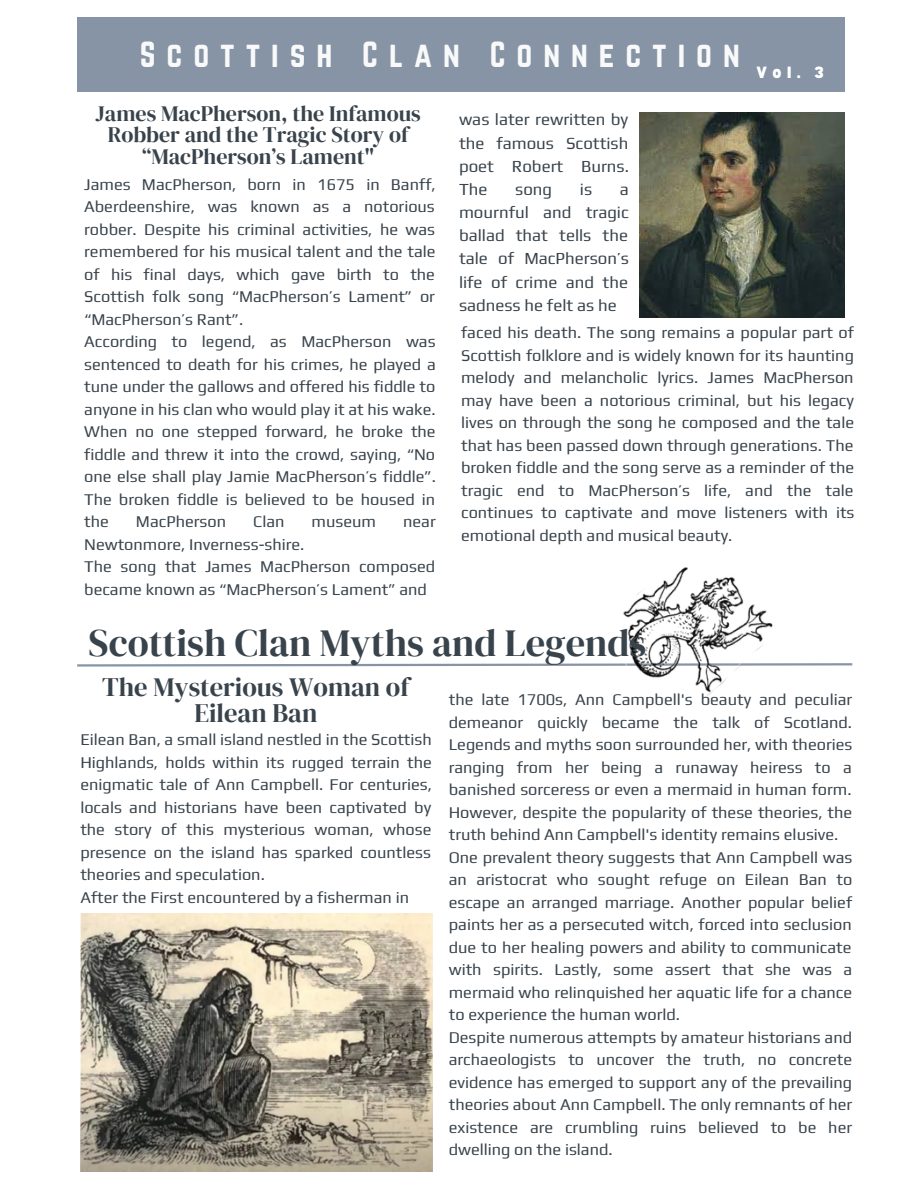
<style>
.page{position:relative;width:918px;height:1188px;background:#fff}
.page>*{position:absolute;margin:0;border:0;box-sizing:border-box;transform-origin:0 0}
.t1{font:38.55px "DM Serif Display";color:#39434c}
.t2{font:31.8px "Norwester";letter-spacing:.34em;color:#f9f9f9}
.t3{font:26.55px/25.8px "DM Serif Display";color:#39434c;text-align:center}
.t4{font:22.05px/21.3px "DM Serif Display";color:#39434c;text-align:center}
.t5{font:16.8px/23.1px "Play";color:#39434c;text-align:justify}
.t6{font:16.35px/22.5px "Play";color:#39434c;text-align:justify}
.t7{font:900 semi-condensed 15.9px "Bernoru";color:#fff}
</style>
<div class="page">
<div style="left:77px;top:17px;width:768px;height:75px;background:#8694a5"></div>
<svg style="left:77px;top:663px;width:776px;height:4px"></svg>
<img style="left:613px;top:567px;width:167px;height:129px">
<img style="left:640px;top:112px;width:204px;height:205px">
<img style="left:80px;top:913px;width:352px;height:259px">
<p class="t2" style="left:140px;top:35px;width:602px">SCOTTISH CLAN CONNECTION</p>
<p class="t4" style="left:96px;top:103px;width:327px">James MacPherson, the Infamous<br>Robber and the Tragic Story of “MacPherson’s Lament"</p>
<p class="t6" style="left:84px;top:172px;width:353px">James MacPherson, born in 1675 in Banff, Aberdeenshire, was known as a notorious robber. Despite his criminal activities, he was remembered for his musical talent and the tale of his final days, which gave birth to the Scottish folk song “MacPherson’s Lament” or “MacPherson’s Rant”.</p>
<p class="t6" style="left:84px;top:330px;width:353px">According to legend, as MacPherson was sentenced to death for his crimes, he played a tune under the gallows and offered his fiddle to anyone in his clan who would play it at his wake.<br>When no one stepped forward, he broke the fiddle and threw it into the crowd, saying, “No one else shall play Jamie MacPherson’s fiddle”.<br>The broken fiddle is believed to be housed in the</p>
<p class="t7" style="left:757px;top:63px;width:69px">Vol. 3</p>
<p class="t5" style="left:459px;top:108px;width:172px">was later rewritten by the famous Scottish poet Robert Burns.<br>The</p>
<p class="t5" style="left:515px;top:177px;width:38px">song</p>
<p class="t5" style="left:580px;top:177px;width:14px">is</p>
<p class="t5" style="left:459px;top:177px;width:172px;text-indent:161px">a mournful and tragic ballad that tells the tale of MacPherson’s life of crime and the sadness he felt as he</p>
<p class="t6" style="left:461px;top:321px;width:395px">faced his death. The song remains a popular part of Scottish folklore and is widely known for its haunting melody and melancholic lyrics. James MacPherson may have been a notorious criminal, but his legacy lives on through the song he composed and the tale that has been passed down through generations. The broken fiddle and the song serve as a reminder of the tragic end to MacPherson’s life, and the tale continues to captivate and move listeners with its emotional depth and musical beauty.</p>
<p class="t6" style="left:136px;top:510px;width:92px">MacPherson</p>
<p class="t6" style="left:253px;top:510px;width:33px">Clan</p>
<p class="t6" style="left:312px;top:510px;width:66px">museum</p>
<p class="t6" style="left:403px;top:510px;width:34px">near</p>
<p class="t6" style="left:84px;top:532px;width:222px">Newtonmore, Inverness-shire.</p>
<p class="t6" style="left:84px;top:555px;width:352px">The song that James MacPherson composed became known as “MacPherson’s Lament” and</p>
<p class="t1" style="left:89px;top:616px;width:559px">Scottish Clan Myths and Legends</p>
<p class="t6" style="left:449px;top:688px;width:405px">the late 1700s, Ann Campbell's beauty and peculiar demeanor quickly became the talk of Scotland.<br>Legends and myths soon surrounded her, with theories ranging from her being a runaway heiress to a banished sorceress or even a mermaid in human form.<br>However, despite the popularity of these theories, the truth behind Ann Campbell's identity remains elusive.</p>
<p class="t6" style="left:449px;top:846px;width:405px">One prevalent theory suggests that Ann Campbell was an aristocrat who sought refuge on Eilean Ban to escape an arranged marriage. Another popular belief paints her as a persecuted witch, forced into seclusion due to her healing powers and ability to communicate with spirits. Lastly, some assert that she was a mermaid who relinquished her aquatic life for a chance to experience the human world.</p>
<p class="t6" style="left:449px;top:1026px;width:405px">Despite numerous attempts by amateur historians and archaeologists to uncover the truth, no concrete evidence has emerged to support any of the prevailing theories about Ann Campbell. The only remnants of her existence are crumbling ruins believed to be her dwelling on the island.</p>
<p class="t3" style="left:102px;top:674px;width:309px">The Mysterious Woman of<br>Eilean Ban</p>
<p class="t6" style="left:80px;top:728px;width:353px">Eilean Ban, a small island nestled in the Scottish Highlands, holds within its rugged terrain the enigmatic tale of Ann Campbell. For centuries, locals and historians have been captivated by the story of this mysterious woman, whose presence on the island has sparked countless theories and speculation.</p>
<p class="t6" style="left:80px;top:886px;width:330px">After the First encountered by a fisherman in</p>
</div>
